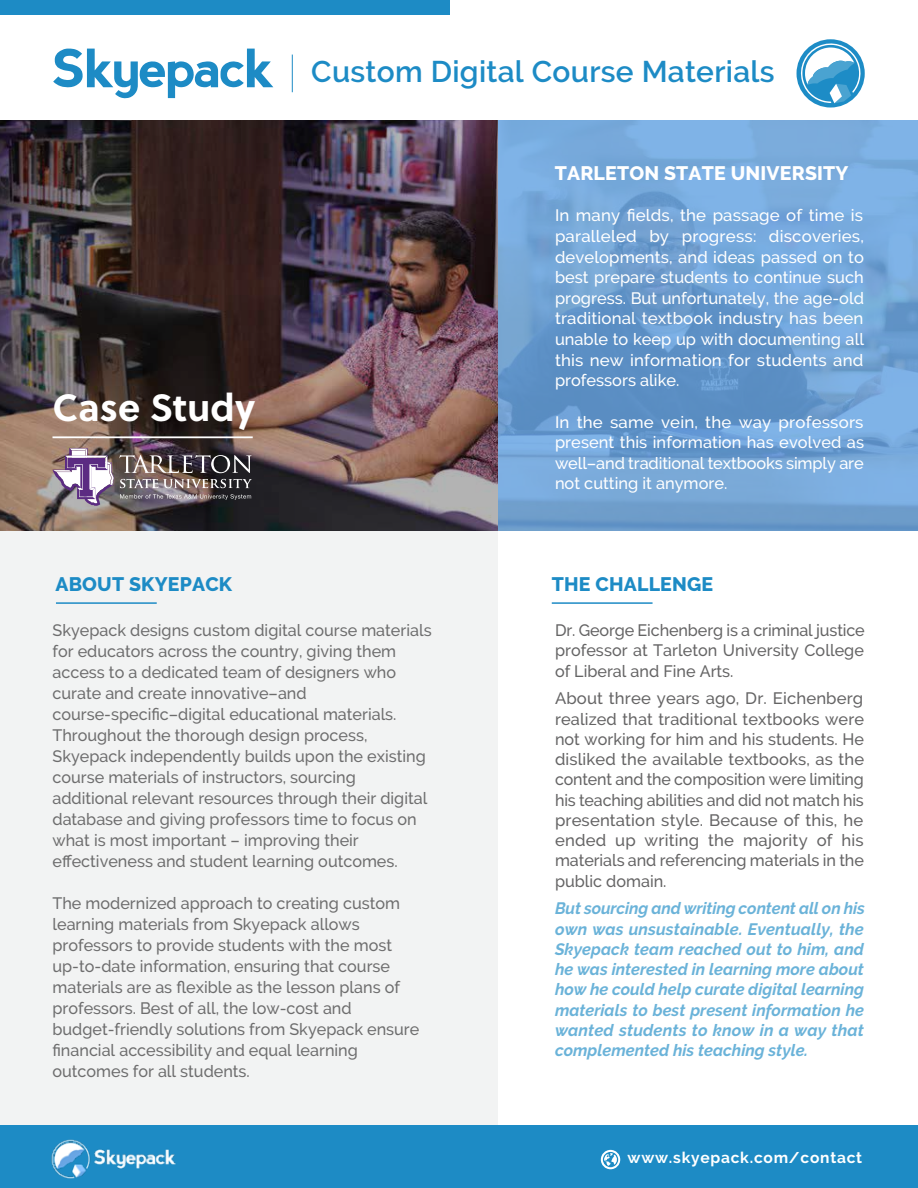
<style>
.page{position:relative;width:918px;height:1188px;background:#fff}
.page>*{position:absolute;margin:0;border:0;box-sizing:border-box;transform-origin:0 0}
.t1{font:700 37.95px "Soleil";color:#fff}
.t2{font:600 29.85px "Raleway";letter-spacing:.01em;color:#1d8bc5}
.t3{font:800 19.5px "Raleway";letter-spacing:.01em;color:#1d8bc5}
.t4{font:800 19.5px "Raleway";letter-spacing:.01em;color:#fff}
.t5{font:500 16.5px/21px "Raleway";color:#151415;text-align:justify}
.t6{font:500 16.5px/20.7px "Raleway";color:#fff;text-align:justify}
.t7{font:italic 700 16.5px/20.2px "Raleway";color:#1d8bc5;text-align:justify}
.t8{font:700 15.6px "Raleway";letter-spacing:.05em;color:#fff}
</style>
<div class="page">
<div style="left:0;top:0;width:450px;height:15px;background:#1d8bc5"></div>
<div style="left:0;top:531px;width:498px;height:594px;background:#f2f3f3"></div>
<img style="left:0;top:120px;width:498px;height:411px">
<svg style="left:498px;top:120px;width:420px;height:411px;background:#71a3d5"></svg>
<div style="left:0;top:1125px;width:918px;height:63px;background:#1d8bc5"></div>
<svg style="left:798px;top:40px;width:66px;height:65px"></svg>
<svg style="left:53px;top:49px;width:220px;height:49px"></svg>
<hr style="left:52px;top:436px;width:201px;height:2px;background:#fff">
<img style="left:51px;top:1139px;width:125px;height:40px">
<svg style="left:601px;top:1150px;width:19px;height:19px"></svg>
<svg style="left:603px;top:1152px;width:15px;height:15px"></svg>
<hr style="left:56px;top:602px;width:101px;height:2px;background:#1d8bc5">
<hr style="left:552px;top:602px;width:101px;height:2px;background:#1d8bc5">
<img style="left:52px;top:448px;width:200px;height:58px">
<h2 class="t2" style="left:311px;top:55px;width:465px">Custom Digital Course Materials</h2>
<h1 class="t1" style="left:52px;top:378px;width:204px">Case Study</h1>
<p class="t4" style="left:555px;top:162px;width:295px">TARLETON STATE UNIVERSITY</p>
<p class="t6" style="left:555px;top:205px;width:311px">In many fields, the passage of time is paralleled by progress: discoveries, developments, and ideas passed on to best prepare students to continue such progress. But unfortunately, the age-old traditional textbook industry has been unable to keep up with documenting all this new information for students and professors alike.</p>
<p class="t6" style="left:555px;top:411px;width:311px">In the same vein, the way professors present this information has evolved as well–and traditional textbooks simply are not cutting it anymore.</p>
<p class="t3" style="left:56px;top:573px;width:178px">ABOUT SKYEPACK</p>
<p class="t3" style="left:552px;top:573px;width:163px">THE CHALLENGE</p>
<p class="t5" style="left:52px;top:620px;width:381px;text-align:left">Skyepack designs custom digital course materials for educators across the country, giving them access to a dedicated team of designers who curate and create innovative–and course-specific–digital educational materials.<br>Throughout the thorough design process, Skyepack independently builds upon the existing course materials of instructors, sourcing additional relevant resources through their digital database and giving professors time to focus on what is most important – improving their effectiveness and student learning outcomes.</p>
<p class="t5" style="left:52px;top:893px;width:368px;text-align:left">The modernized approach to creating custom learning materials from Skyepack allows professors to provide students with the most up-to-date information, ensuring that course materials are as flexible as the lesson plans of professors. Best of all, the low-cost and budget-friendly solutions from Skyepack ensure financial accessibility and equal learning outcomes for all students.</p>
<p class="t5" style="left:555px;top:620px;width:311px;line-height:20.2px">Dr. George Eichenberg is a criminal justice professor at Tarleton University College of Liberal and Fine Arts.</p>
<p class="t5" style="left:555px;top:688px;width:311px;line-height:20.2px">About three years ago, Dr. Eichenberg realized that traditional textbooks were not working for him and his students. He disliked the available textbooks, as the content and the composition were limiting his teaching abilities and did not match his presentation style. Because of this, he ended up writing the majority of his materials and referencing materials in the public domain.</p>
<p class="t7" style="left:555px;top:898px;width:311px">But sourcing and writing content all on his own was unsustainable. Eventually, the Skyepack team reached out to him, and he was interested in learning more about how he could help curate digital learning materials to best present information he wanted students to know in a way that complemented his teaching style.</p>
<p class="t8" style="left:628px;top:1149px;width:236px">www.skyepack.com/contact</p>
</div>
